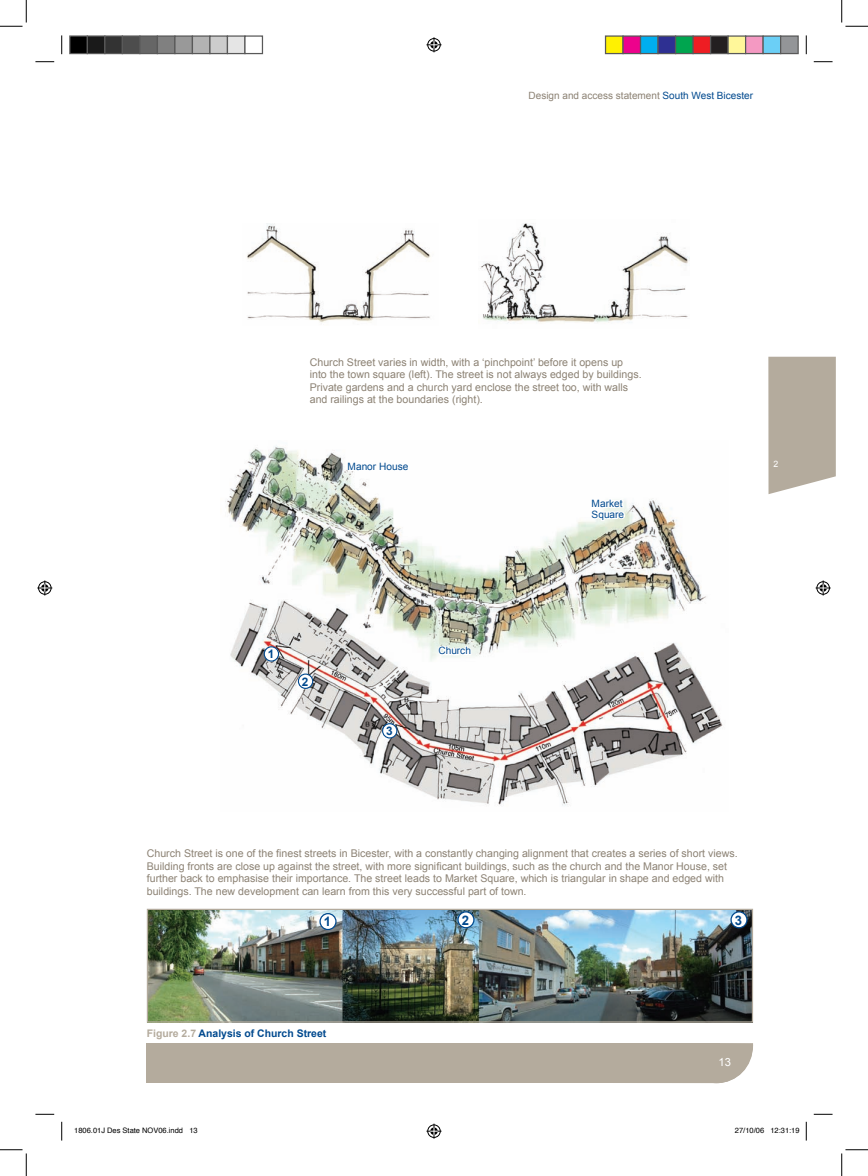
<style>
.page{position:relative;width:868px;height:1176px;background:#fff}
.page>*{position:absolute;margin:0;border:0;box-sizing:border-box;transform-origin:0 0}
.t1{font:700 13.12px "Arial";color:#01498e}
.t2{font:700 11.75px "Arial";color:#01498e}
.t3{font:11.25px "Arial";color:#fff}
.t4{font:10.62px/12.5px "Arial";color:#8c8274}
.t5{font:700 10.38px "Arial";color:#01498e}
.t6{font:10.12px/11.2px "Arial";color:#01498e}
.t7{font:10px "Arial";color:#8c8274}
.t8{font:8.75px "Arial";color:#fff}
.t9{font:7.5px "Helvetica";color:#000}
.s1{color:#01498e}
.s2{color:#b4ab9d}
</style>
<div class="page">
<svg style="left:611px;top:1043px;width:142px;height:41px;background:#b9b1a4"></svg>
<div style="left:147px;top:1043px;width:464px;height:40px;background:#b4ab9d"></div>
<svg style="left:768px;top:357px;width:67px;height:137px;background:#b9b0a3"></svg>
<img style="left:480px;top:223px;width:209px;height:100px">
<img style="left:247px;top:223px;width:184px;height:100px">
<img style="left:149px;top:911px;width:602px;height:109px">
<div style="left:147px;top:909px;width:606px;height:113px;border:1px solid #b4ab9d"></div>
<svg style="left:320px;top:913px;width:16px;height:16px"></svg>
<div style="left:319px;top:913px;width:17px;height:17px;border:1px solid #01498e;border-radius:50%"></div>
<svg style="left:458px;top:912px;width:16px;height:16px"></svg>
<div style="left:457px;top:911px;width:17px;height:17px;border:1px solid #01498e;border-radius:50%"></div>
<svg style="left:731px;top:912px;width:16px;height:16px"></svg>
<div style="left:730px;top:911px;width:17px;height:17px;border:1px solid #01498e;border-radius:50%"></div>
<img style="left:225px;top:446px;width:498px;height:360px">
<svg style="left:346px;top:450px;width:64px;height:26px"></svg>
<svg style="left:589px;top:487px;width:37px;height:35px"></svg>
<svg style="left:436px;top:644px;width:36px;height:14px"></svg>
<div style="left:264px;top:647px;width:14px;height:14px;background:#fff;border-radius:50%"></div>
<div style="left:264px;top:646px;width:15px;height:15px;border:1px solid #01498e;border-radius:50%"></div>
<div style="left:298px;top:674px;width:15px;height:14px;background:#fff;border-radius:50%"></div>
<div style="left:298px;top:673px;width:15px;height:16px;border:1px solid #01498e;border-radius:50%"></div>
<div style="left:382px;top:724px;width:15px;height:14px;background:#fff;border-radius:50%"></div>
<div style="left:382px;top:723px;width:15px;height:15px;border:1px solid #01498e;border-radius:50%"></div>
<svg style="left:35px;top:61px;width:19px;height:1px"></svg>
<svg style="left:813px;top:61px;width:19px;height:1px"></svg>
<svg style="left:35px;top:1113px;width:19px;height:2px"></svg>
<svg style="left:813px;top:1113px;width:19px;height:2px"></svg>
<svg style="left:61px;top:35px;width:1px;height:19px"></svg>
<svg style="left:61px;top:1122px;width:1px;height:18px"></svg>
<svg style="left:805px;top:35px;width:2px;height:19px"></svg>
<svg style="left:805px;top:1122px;width:2px;height:18px"></svg>
<svg style="left:0;top:0;width:27px;height:27px"></svg>
<svg style="left:0;top:1149px;width:27px;height:27px"></svg>
<svg style="left:841px;top:0;width:26px;height:27px"></svg>
<svg style="left:841px;top:1149px;width:26px;height:27px"></svg>
<svg style="left:426px;top:37px;width:15px;height:15px"></svg>
<svg style="left:426px;top:1123px;width:15px;height:15px"></svg>
<svg style="left:37px;top:580px;width:15px;height:15px"></svg>
<svg style="left:815px;top:580px;width:15px;height:15px"></svg>
<div style="left:70px;top:36px;width:17px;height:18px;background:#000"></div>
<div style="left:69px;top:35px;width:19px;height:19px;border:1px solid #595959"></div>
<div style="left:87px;top:36px;width:18px;height:18px;background:#1a1a1a"></div>
<div style="left:87px;top:35px;width:18px;height:19px;border:1px solid #595959"></div>
<div style="left:105px;top:36px;width:17px;height:18px;background:#333"></div>
<div style="left:104px;top:35px;width:19px;height:19px;border:1px solid #595959"></div>
<div style="left:122px;top:36px;width:18px;height:18px;background:#4d4d4d"></div>
<div style="left:122px;top:35px;width:18px;height:19px;border:1px solid #595959"></div>
<div style="left:140px;top:36px;width:17px;height:18px;background:#666"></div>
<div style="left:139px;top:35px;width:19px;height:19px;border:1px solid #595959"></div>
<div style="left:157px;top:36px;width:18px;height:18px;background:#808080"></div>
<div style="left:157px;top:35px;width:18px;height:19px;border:1px solid #595959"></div>
<div style="left:175px;top:36px;width:17px;height:18px;background:#999"></div>
<div style="left:174px;top:35px;width:19px;height:19px;border:1px solid #595959"></div>
<div style="left:192px;top:36px;width:18px;height:18px;background:#b3b3b3"></div>
<div style="left:192px;top:35px;width:18px;height:19px;border:1px solid #595959"></div>
<div style="left:210px;top:36px;width:17px;height:18px;background:#ccc"></div>
<div style="left:209px;top:35px;width:19px;height:19px;border:1px solid #595959"></div>
<div style="left:227px;top:36px;width:18px;height:18px;background:#e5e5e5"></div>
<div style="left:227px;top:35px;width:18px;height:19px;border:1px solid #595959"></div>
<div style="left:244px;top:35px;width:19px;height:19px;border:1px solid #595959"></div>
<div style="left:605px;top:36px;width:18px;height:18px;background:#fff101"></div>
<div style="left:605px;top:35px;width:18px;height:19px;border:1px solid #595959"></div>
<div style="left:623px;top:36px;width:17px;height:18px;background:#ed028c"></div>
<div style="left:622px;top:35px;width:19px;height:19px;border:1px solid #595959"></div>
<div style="left:640px;top:36px;width:18px;height:18px;background:#00aeef"></div>
<div style="left:640px;top:35px;width:18px;height:19px;border:1px solid #595959"></div>
<div style="left:658px;top:36px;width:17px;height:18px;background:#2e3092"></div>
<div style="left:657px;top:35px;width:19px;height:19px;border:1px solid #595959"></div>
<div style="left:675px;top:36px;width:18px;height:18px;background:#00a54f"></div>
<div style="left:675px;top:35px;width:18px;height:19px;border:1px solid #595959"></div>
<div style="left:693px;top:36px;width:17px;height:18px;background:#ee1d23"></div>
<div style="left:692px;top:35px;width:19px;height:19px;border:1px solid #595959"></div>
<div style="left:710px;top:36px;width:18px;height:18px;background:#231f20"></div>
<div style="left:710px;top:35px;width:18px;height:19px;border:1px solid #595959"></div>
<div style="left:728px;top:36px;width:17px;height:18px;background:#fff79a"></div>
<div style="left:727px;top:35px;width:19px;height:19px;border:1px solid #595959"></div>
<div style="left:745px;top:36px;width:18px;height:18px;background:#f499c2"></div>
<div style="left:745px;top:35px;width:18px;height:19px;border:1px solid #595959"></div>
<div style="left:763px;top:36px;width:17px;height:18px;background:#6bcff6"></div>
<div style="left:762px;top:35px;width:19px;height:19px;border:1px solid #595959"></div>
<div style="left:780px;top:36px;width:18px;height:18px;background:#939598"></div>
<div style="left:780px;top:35px;width:18px;height:19px;border:1px solid #595959"></div>
<p class="t7" style="left:528px;top:90px;width:226px">Design and access statement <span class="s1">South West Bicester</span></p>
<p class="t4" style="left:310px;top:356px;width:333px">Church Street varies in width, with a ‘pinchpoint’ before it opens up into the town square (left). The street is not always edged by buildings.<br>Private gardens and a church yard enclose the street too, with walls and railings at the boundaries (right).</p>
<p class="t6" style="left:347px;top:460px;width:62px">Manor House</p>
<p class="t6" style="left:591px;top:497px;width:34px">Market<br>Square</p>
<p class="t8" style="left:773px;top:459px;width:6px">2</p>
<p class="t2" style="left:268px;top:647px;width:8px">1</p>
<p class="t2" style="left:302px;top:675px;width:8px">2</p>
<p class="t2" style="left:386px;top:724px;width:8px">3</p>
<p class="t6" style="left:438px;top:645px;width:34px">Church</p>
<p class="t4" style="left:147px;top:847px;width:592px">Church Street is one of the finest streets in Bicester, with a constantly changing alignment that creates a series of short views.<br>Building fronts are close up against the street, with more significant buildings, such as the church and the Manor House, set further back to emphasise their importance. The street leads to Market Square, which is triangular in shape and edged with buildings. The new development can learn from this very successful part of town.</p>
<p class="t1" style="left:324px;top:914px;width:9px">1</p>
<p class="t1" style="left:462px;top:912px;width:9px">2</p>
<p class="t1" style="left:734px;top:912px;width:9px">3</p>
<p class="t5" style="left:147px;top:1027px;width:181px"><span class="s2">Figure 2.7</span> Analysis of Church Street</p>
<p class="t3" style="left:718px;top:1055px;width:14px">13</p>
<p class="t9" style="left:74px;top:1124px;width:125px">1806.01J Des State NOV06.indd 13</p>
<p class="t9" style="left:735px;top:1124px;width:66px">27/10/06 12:31:19</p>
</div>
